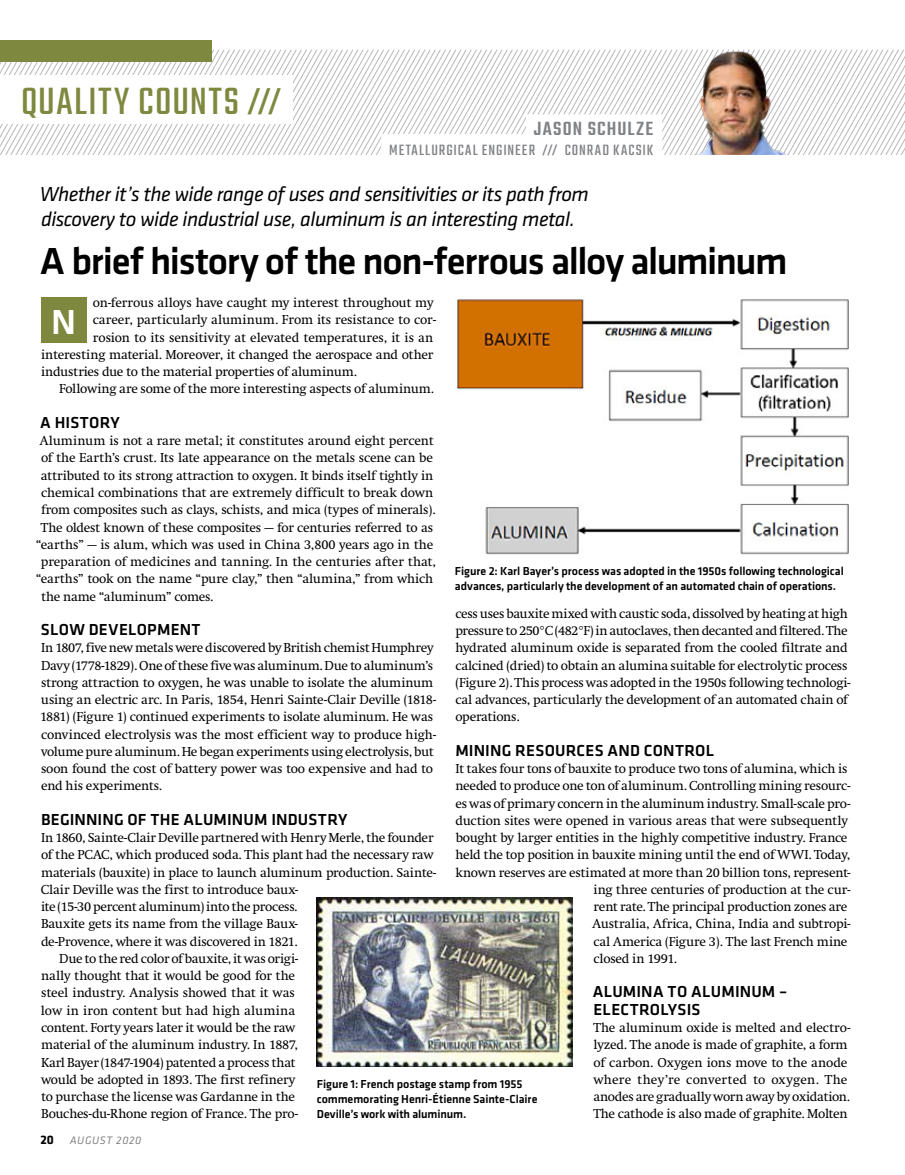
<style>
.page{position:relative;width:905px;height:1175px;background:#fff}
.page>*{position:absolute;margin:0;border:0;box-sizing:border-box;transform-origin:0 0}
.t1{font:42px "Teko";letter-spacing:.035em;color:#7e883f}
.t2{font:500 39px "Klavika Basic";letter-spacing:-.035em;color:#000}
.t3{font:500 36px "Klavika Basic";color:#fff}
.t4{font:italic 21px/24px "Klavika Basic";letter-spacing:-.025em;color:#000}
.t5{font:500 21px "Teko";letter-spacing:.055em;color:#808285}
.t6{font:500 16.5px/17.2px "Klavika Basic";letter-spacing:.01em;color:#000}
.t7{font:16.5px "Teko";letter-spacing:.065em;color:#808285}
.t8{font:13.5px/17.2px "Swift";letter-spacing:-.015em;color:#000}
.t9{font:500 12px/15px "Klavika Basic";letter-spacing:-.005em;color:#000}
.t10{font:italic 11.25px "Klavika Basic";letter-spacing:.055em;color:#808285}
.s1{font-weight:500;font-size:32.7px}
.s2{font-weight:500;font-size:13.5px}
.s3{font-weight:700;font-style:normal;font-size:12.75px;color:#000}
</style>
<div class="page">
<svg style="left:0;top:50px;width:904px;height:105px"></svg>
<div style="left:0;top:76px;width:292px;height:48px;background:#fff"></div>
<div style="left:526px;top:114px;width:136px;height:39px;background:#fff"></div>
<div style="left:381px;top:134px;width:281px;height:31px;background:#fff"></div>
<img style="left:664px;top:52px;width:137px;height:103px">
<div style="left:0;top:40px;width:212px;height:22px;background:#7e883f"></div>
<div style="left:41px;top:298px;width:45px;height:45px;background:#7e883f"></div>
<img style="left:317px;top:897px;width:255px;height:169px">
<img style="left:455px;top:297px;width:393px;height:257px">
<h1 class="t1" style="left:21px;top:78px;width:262px">QUALITY COUNTS <span class="s1">///</span></h1>
<h3 class="t5" style="left:534px;top:117px;width:121px">JASON SCHULZE</h3>
<p class="t7" style="left:389px;top:141px;width:265px">METALLURGICAL ENGINEER <span class="s2">///</span> CONRAD KACSIK</p>
<h3 class="t4" style="left:40px;top:182px;width:550px">Whether it’s the wide range of uses and sensitivities or its path from discovery to wide industrial use, aluminum is an interesting metal.</h3>
<h2 class="t2" style="left:40px;top:234px;width:749px">A brief history of the non-ferrous alloy aluminum</h2>
<h3 class="t3" style="left:51px;top:297px;width:26px">N</h3>
<p class="t8" style="left:93px;top:294px;width:342px">on-ferrous alloys have caught my interest throughout my</p>
<p class="t8" style="left:93px;top:312px;width:345px">career, particularly aluminum. From its resistance to cor-</p>
<p class="t8" style="left:93px;top:329px;width:342px">rosion to its sensitivity at elevated temperatures, it is an</p>
<p class="t8" style="left:41px;top:346px;width:394px">interesting material. Moreover, it changed the aerospace and other</p>
<p class="t8" style="left:41px;top:363px;width:317px">industries due to the material properties of aluminum.</p>
<p class="t8" style="left:59px;top:381px;width:376px">Following are some of the more interesting aspects of aluminum.</p>
<p class="t6" style="left:40px;top:413px;width:81px">A HISTORY</p>
<p class="t8" style="left:40px;top:432px;width:395px">Aluminum is not a rare metal; it constitutes around eight percent</p>
<p class="t8" style="left:41px;top:450px;width:393px">of the Earth’s crust. Its late appearance on the metals scene can be</p>
<p class="t8" style="left:41px;top:467px;width:394px">attributed to its strong attraction to oxygen. It binds itself tightly in</p>
<p class="t8" style="left:41px;top:484px;width:394px">chemical combinations that are extremely difficult to break down</p>
<p class="t8" style="left:41px;top:501px;width:396px">from composites such as clays, schists, and mica (types of minerals).</p>
<p class="t8" style="left:41px;top:519px;width:394px">The oldest known of these composites — for centuries referred to as</p>
<p class="t8" style="left:36px;top:536px;width:399px">“earths” — is alum, which was used in China 3,800 years ago in the</p>
<p class="t8" style="left:41px;top:553px;width:396px">preparation of medicines and tanning. In the centuries after that,</p>
<p class="t8" style="left:36px;top:570px;width:399px">“earths” took on the name “pure clay,” then “alumina,” from which</p>
<p class="t8" style="left:41px;top:588px;width:174px">the name “aluminum” comes.</p>
<p class="t6" style="left:41px;top:620px;width:161px">SLOW DEVELOPMENT</p>
<p class="t8" style="left:40px;top:639px;width:397px">In 1807, five new metals were discovered by British chemist Humphrey Davy (1778-1829). One of these five was aluminum. Due to aluminum’s strong attraction to oxygen, he was unable to isolate the aluminum using an electric arc. In Paris, 1854, Henri Sainte-Clair Deville (1818- 1881) (Figure 1) continued experiments to isolate aluminum. He was convinced electrolysis was the most efficient way to produce high&shy;volume pure aluminum. He began experiments using electrolysis, but soon found the cost of battery power was too expensive and had to end his experiments.</p>
<p class="t6" style="left:41px;top:810px;width:308px">BEGINNING OF THE ALUMINUM INDUSTRY</p>
<p class="t8" style="left:41px;top:829px;width:394px">In 1860, Sainte-Clair Deville partnered with Henry Merle, the founder</p>
<p class="t8" style="left:41px;top:846px;width:394px">of the PCAC, which produced soda. This plant had the necessary raw</p>
<p class="t8" style="left:41px;top:864px;width:396px">materials (bauxite) in place to launch aluminum production. Sainte-</p>
<p class="t8" style="left:41px;top:881px;width:258px">Clair Deville was the first to introduce baux-</p>
<p class="t8" style="left:41px;top:898px;width:258px">ite (15-30 percent aluminum) into the process.</p>
<p class="t8" style="left:41px;top:915px;width:258px">Bauxite gets its name from the village Baux-</p>
<p class="t8" style="left:41px;top:933px;width:258px">de-Provence, where it was discovered in 1821.</p>
<p class="t8" style="left:59px;top:950px;width:240px">Due to the red color of bauxite, it was origi-</p>
<p class="t8" style="left:41px;top:967px;width:255px">nally thought that it would be good for the</p>
<p class="t8" style="left:41px;top:984px;width:255px">steel industry. Analysis showed that it was</p>
<p class="t8" style="left:41px;top:1002px;width:256px">low in iron content but had high alumina</p>
<p class="t8" style="left:41px;top:1019px;width:256px">content. Forty years later it would be the raw</p>
<p class="t8" style="left:41px;top:1036px;width:258px">material of the aluminum industry. In 1887,</p>
<p class="t8" style="left:41px;top:1053px;width:256px">Karl Bayer (1847-1904) patented a process that</p>
<p class="t8" style="left:41px;top:1071px;width:256px">would be adopted in 1893. The first refinery</p>
<p class="t8" style="left:41px;top:1088px;width:255px">to purchase the license was Gardanne in the</p>
<p class="t8" style="left:41px;top:1105px;width:258px">Bouches-du-Rhone region of France. The pro-</p>
<p class="t9" style="left:455px;top:563px;width:390px">Figure 2: Karl Bayer’s process was adopted in the 1950s following technological advances, particularly the development of an automated chain of operations.</p>
<p class="t8" style="left:455px;top:605px;width:396px">cess uses bauxite mixed with caustic soda, dissolved by heating at high pressure to 250°C (482°F) in autoclaves, then decanted and filtered. The hydrated aluminum oxide is separated from the cooled filtrate and calcined (dried) to obtain an alumina suitable for electrolytic process (Figure 2). This process was adopted in the 1950s following technologi&shy;cal advances, particularly the development of an automated chain of operations.</p>
<p class="t6" style="left:455px;top:741px;width:260px">MINING RESOURCES AND CONTROL</p>
<p class="t8" style="left:455px;top:760px;width:393px">It takes four tons of bauxite to produce two tons of alumina, which is</p>
<p class="t8" style="left:455px;top:777px;width:396px">needed to produce one ton of aluminum. Controlling mining resourc-</p>
<p class="t8" style="left:455px;top:795px;width:396px">es was of primary concern in the aluminum industry. Small-scale pro-</p>
<p class="t8" style="left:455px;top:812px;width:394px">duction sites were opened in various areas that were subsequently</p>
<p class="t8" style="left:455px;top:829px;width:393px">bought by larger entities in the highly competitive industry. France</p>
<p class="t8" style="left:455px;top:846px;width:396px">held the top position in bauxite mining until the end of WWI. Today,</p>
<p class="t8" style="left:455px;top:864px;width:396px">known reserves are estimated at more than 20 billion tons, represent-</p>
<p class="t8" style="left:593px;top:881px;width:258px">ing three centuries of production at the cur-</p>
<p class="t8" style="left:593px;top:898px;width:255px">rent rate. The principal production zones are</p>
<p class="t8" style="left:592px;top:915px;width:259px">Australia, Africa, China, India and subtropi-</p>
<p class="t8" style="left:593px;top:933px;width:255px">cal America (Figure 3). The last French mine</p>
<p class="t8" style="left:593px;top:950px;width:85px">closed in 1991.</p>
<p class="t6" style="left:592px;top:983px;width:196px">ALUMINA TO ALUMINUM –<br>ELECTROLYSIS</p>
<p class="t8" style="left:593px;top:1019px;width:258px">The aluminum oxide is melted and electro&shy;lyzed. The anode is made of graphite, a form of carbon. Oxygen ions move to the anode where they’re converted to oxygen. The anodes are gradually worn away by oxidation.<br>The cathode is also made of graphite. Molten</p>
<p class="t9" style="left:317px;top:1076px;width:222px">Figure 1: French postage stamp from 1955 commemorating Henri-Étienne Sainte-Claire<br>Deville’s work with aluminum.</p>
<p class="t10" style="left:40px;top:1133px;width:102px"><span class="s3">20</span> AUGUST 2020</p>
</div>
